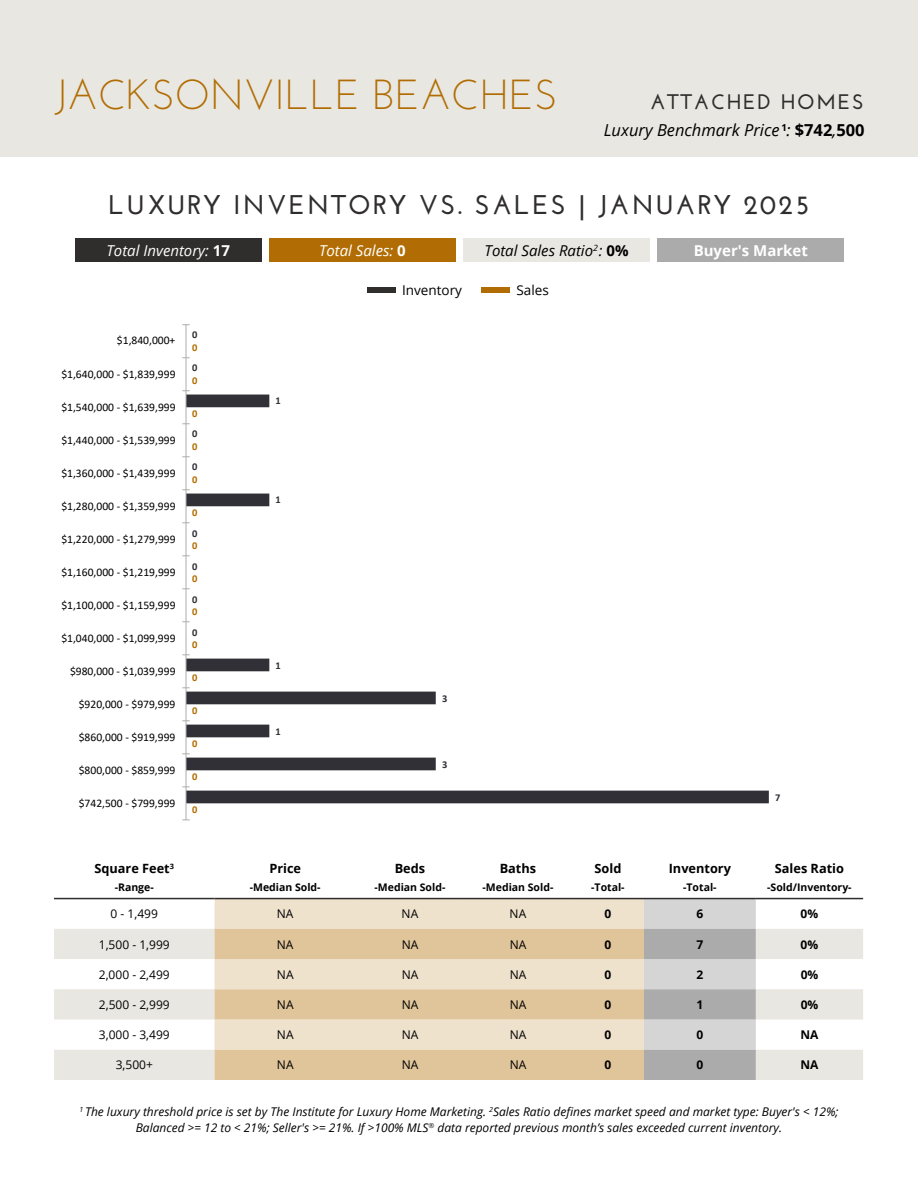
<style>
.page{position:relative;width:918px;height:1188px;background:#fff}
.page>*{position:absolute;margin:0;border:0;box-sizing:border-box;transform-origin:0 0}
.t1{font:42px "Josefin Sans";color:#b16d03}
.t2{font:700 27px "Josefin Sans";letter-spacing:.08em;color:#302d2d}
.t3{font:700 21px "Josefin Sans";letter-spacing:.08em;color:#302d2d}
.t4{font:italic 16.5px "Open Sans";color:#000}
.t5{font:italic 15px "Open Sans";color:#fff}
.t6{font:italic 15px "Open Sans";color:#000}
.t7{font:700 15px "Open Sans";color:#fff}
.t8{font:13.5px "Open Sans";color:#000}
.t9{font:700 12.75px "Open Sans";color:#000}
.t10{font:italic 12px/16.5px "Open Sans";color:#000;text-align:center}
.t11{font:12px "Open Sans";color:#000}
.t12{font:700 12px "Open Sans";color:#000}
.t13{font:11.55px "Calibri";color:#000}
.t14{font:700 10.5px "Open Sans";color:#000}
.t15{font:700 10.5px "Calibri";color:#303036}
.t16{font:700 10.5px "Calibri";color:#b26d01}
.s1{font-weight:700;font-style:normal}
</style>
<div class="page">
<div style="left:0;top:0;width:918px;height:158px;background:#e9e7e1"></div>
<div style="left:215px;top:899px;width:429px;height:30px;background:#efe2cd"></div>
<svg style="left:54px;top:929px;width:809px;height:151px;fill:#e9e7e1"></svg>
<svg style="left:215px;top:929px;width:429px;height:151px;background:#e6d0ae"></svg>
<svg style="left:644px;top:899px;width:112px;height:181px;background:#c0bfbf"></svg>
<hr style="left:54px;top:898px;width:161px;height:1px;background:#302d2d">
<hr style="left:215px;top:898px;width:141px;height:1px;background:#302d2d">
<hr style="left:356px;top:898px;width:108px;height:1px;background:#302d2d">
<hr style="left:464px;top:898px;width:108px;height:1px;background:#302d2d">
<hr style="left:572px;top:898px;width:72px;height:1px;background:#302d2d">
<hr style="left:644px;top:898px;width:112px;height:1px;background:#302d2d">
<hr style="left:756px;top:898px;width:107px;height:1px;background:#302d2d">
<svg style="left:187px;top:395px;width:582px;height:408px"></svg>
<hr style="left:186px;top:325px;width:1px;height:495px;background:#afabab">
<div style="left:657px;top:238px;width:187px;height:24px;background:#acabab"></div>
<div style="left:75px;top:238px;width:187px;height:24px;background:#302d2d"></div>
<div style="left:269px;top:238px;width:187px;height:24px;background:#b16d03"></div>
<div style="left:463px;top:238px;width:187px;height:24px;background:#e9e7e1"></div>
<div style="left:367px;top:287px;width:29px;height:6px;background:#302d2d"></div>
<div style="left:482px;top:287px;width:28px;height:6px;background:#b16d03"></div>
<h1 class="t1" style="left:54px;top:68px;width:505px">JACKSONVILLE BEACHES</h1>
<h3 class="t3" style="left:650px;top:89px;width:215px">ATTACHED HOMES</h3>
<h3 class="t4" style="left:604px;top:119px;width:262px">Luxury Benchmark Price <sup>1</sup>: <span class="s1">$742</span>,<span class="s1">500</span></h3>
<h2 class="t2" style="left:109px;top:188px;width:702px">LUXURY INVENTORY VS. SALES | JANUARY 2025</h2>
<p class="t5" style="left:106px;top:240px;width:125px">Total Inventory: <span class="s1">17</span></p>
<p class="t5" style="left:319px;top:240px;width:88px">Total Sales: <span class="s1">0</span></p>
<p class="t6" style="left:485px;top:240px;width:146px">Total Sales Ratio<sup>2</sup> : <span class="s1">0%</span></p>
<p class="t7" style="left:694px;top:240px;width:116px">Buyer's Market</p>
<p class="t13" style="left:117px;top:333px;width:60px">$1,840,000+</p>
<p class="t13" style="left:61px;top:366px;width:116px">$1,640,000 - $1,839,999</p>
<p class="t13" style="left:61px;top:399px;width:116px">$1,540,000 - $1,639,999</p>
<p class="t13" style="left:61px;top:432px;width:116px">$1,440,000 - $1,539,999</p>
<p class="t13" style="left:61px;top:465px;width:116px">$1,360,000 - $1,439,999</p>
<p class="t13" style="left:61px;top:498px;width:116px">$1,280,000 - $1,359,999</p>
<p class="t13" style="left:61px;top:531px;width:116px">$1,220,000 - $1,279,999</p>
<p class="t13" style="left:61px;top:564px;width:116px">$1,160,000 - $1,219,999</p>
<p class="t13" style="left:61px;top:597px;width:116px">$1,100,000 - $1,159,999</p>
<p class="t13" style="left:61px;top:630px;width:116px">$1,040,000 - $1,099,999</p>
<p class="t13" style="left:70px;top:663px;width:107px">$980,000 - $1,039,999</p>
<p class="t13" style="left:79px;top:696px;width:98px">$920,000 - $979,999</p>
<p class="t13" style="left:79px;top:729px;width:98px">$860,000 - $919,999</p>
<p class="t13" style="left:79px;top:762px;width:98px">$800,000 - $859,999</p>
<p class="t13" style="left:79px;top:795px;width:98px">$742,500 - $799,999</p>
<p class="t15" style="left:192px;top:327px;width:7px">0</p>
<p class="t15" style="left:192px;top:360px;width:7px">0</p>
<p class="t16" style="left:192px;top:340px;width:7px">0</p>
<p class="t16" style="left:192px;top:373px;width:7px">0</p>
<p class="t16" style="left:192px;top:406px;width:7px">0</p>
<p class="t16" style="left:192px;top:439px;width:7px">0</p>
<p class="t16" style="left:192px;top:472px;width:7px">0</p>
<p class="t16" style="left:192px;top:505px;width:7px">0</p>
<p class="t16" style="left:192px;top:538px;width:7px">0</p>
<p class="t16" style="left:192px;top:571px;width:7px">0</p>
<p class="t16" style="left:192px;top:604px;width:7px">0</p>
<p class="t16" style="left:192px;top:637px;width:7px">0</p>
<p class="t16" style="left:192px;top:670px;width:7px">0</p>
<p class="t16" style="left:192px;top:703px;width:7px">0</p>
<p class="t16" style="left:192px;top:736px;width:7px">0</p>
<p class="t16" style="left:192px;top:769px;width:7px">0</p>
<p class="t16" style="left:192px;top:803px;width:7px">0</p>
<p class="t15" style="left:192px;top:427px;width:7px">0</p>
<p class="t15" style="left:192px;top:460px;width:7px">0</p>
<p class="t15" style="left:192px;top:526px;width:7px">0</p>
<p class="t15" style="left:192px;top:559px;width:7px">0</p>
<p class="t15" style="left:192px;top:592px;width:7px">0</p>
<p class="t15" style="left:192px;top:625px;width:7px">0</p>
<p class="t9" style="left:94px;top:860px;width:81px">Square Feet<sup>3</sup></p>
<p class="t14" style="left:115px;top:880px;width:41px">-Range-</p>
<p class="t15" style="left:276px;top:394px;width:7px">1</p>
<p class="t15" style="left:276px;top:493px;width:7px">1</p>
<p class="t15" style="left:276px;top:658px;width:7px">1</p>
<p class="t15" style="left:276px;top:724px;width:7px">1</p>
<p class="t9" style="left:269px;top:860px;width:33px">Price</p>
<p class="t14" style="left:250px;top:880px;width:72px">-Median Sold-</p>
<p class="t8" style="left:402px;top:281px;width:61px">Inventory</p>
<p class="t8" style="left:516px;top:281px;width:34px">Sales</p>
<p class="t15" style="left:442px;top:691px;width:7px">3</p>
<p class="t15" style="left:442px;top:757px;width:7px">3</p>
<p class="t9" style="left:395px;top:860px;width:32px">Beds</p>
<p class="t14" style="left:375px;top:880px;width:72px">-Median Sold-</p>
<p class="t9" style="left:500px;top:860px;width:38px">Baths</p>
<p class="t14" style="left:483px;top:880px;width:72px">-Median Sold-</p>
<p class="t9" style="left:595px;top:860px;width:28px">Sold</p>
<p class="t14" style="left:591px;top:880px;width:35px">-Total-</p>
<p class="t9" style="left:669px;top:860px;width:64px">Inventory</p>
<p class="t14" style="left:683px;top:880px;width:35px">-Total-</p>
<p class="t15" style="left:775px;top:790px;width:7px">7</p>
<p class="t9" style="left:775px;top:860px;width:71px">Sales Ratio</p>
<p class="t14" style="left:767px;top:880px;width:86px">-Sold/Inventory-</p>
<p class="t11" style="left:111px;top:906px;width:49px">0 - 1,499</p>
<p class="t11" style="left:277px;top:906px;width:18px">NA</p>
<p class="t11" style="left:402px;top:906px;width:18px">NA</p>
<p class="t11" style="left:510px;top:906px;width:18px">NA</p>
<p class="t12" style="left:605px;top:905px;width:8px">0</p>
<p class="t12" style="left:696px;top:905px;width:8px">6</p>
<p class="t12" style="left:801px;top:905px;width:19px">0%</p>
<p class="t11" style="left:99px;top:936px;width:72px">1,500 - 1,999</p>
<p class="t11" style="left:277px;top:936px;width:18px">NA</p>
<p class="t11" style="left:402px;top:936px;width:18px">NA</p>
<p class="t11" style="left:510px;top:936px;width:18px">NA</p>
<p class="t12" style="left:605px;top:936px;width:8px">0</p>
<p class="t12" style="left:696px;top:936px;width:8px">7</p>
<p class="t12" style="left:801px;top:936px;width:19px">0%</p>
<p class="t11" style="left:99px;top:966px;width:72px">2,000 - 2,499</p>
<p class="t11" style="left:277px;top:966px;width:18px">NA</p>
<p class="t11" style="left:402px;top:966px;width:18px">NA</p>
<p class="t11" style="left:510px;top:966px;width:18px">NA</p>
<p class="t12" style="left:605px;top:966px;width:8px">0</p>
<p class="t12" style="left:697px;top:966px;width:8px">2</p>
<p class="t12" style="left:801px;top:966px;width:19px">0%</p>
<p class="t11" style="left:99px;top:996px;width:72px">2,500 - 2,999</p>
<p class="t11" style="left:277px;top:996px;width:18px">NA</p>
<p class="t11" style="left:402px;top:996px;width:18px">NA</p>
<p class="t11" style="left:510px;top:996px;width:18px">NA</p>
<p class="t12" style="left:605px;top:996px;width:8px">0</p>
<p class="t12" style="left:697px;top:996px;width:8px">1</p>
<p class="t12" style="left:801px;top:996px;width:19px">0%</p>
<p class="t11" style="left:99px;top:1027px;width:72px">3,000 - 3,499</p>
<p class="t11" style="left:277px;top:1027px;width:18px">NA</p>
<p class="t11" style="left:402px;top:1027px;width:18px">NA</p>
<p class="t11" style="left:510px;top:1027px;width:18px">NA</p>
<p class="t12" style="left:605px;top:1026px;width:8px">0</p>
<p class="t12" style="left:697px;top:1026px;width:8px">0</p>
<p class="t12" style="left:801px;top:1026px;width:20px">NA</p>
<p class="t11" style="left:116px;top:1057px;width:39px">3,500+</p>
<p class="t11" style="left:277px;top:1057px;width:18px">NA</p>
<p class="t11" style="left:402px;top:1057px;width:18px">NA</p>
<p class="t11" style="left:510px;top:1057px;width:18px">NA</p>
<p class="t12" style="left:605px;top:1057px;width:8px">0</p>
<p class="t12" style="left:697px;top:1057px;width:8px">0</p>
<p class="t12" style="left:801px;top:1057px;width:20px">NA</p>
<p class="t10" style="left:79px;top:1103px;width:761px"><sup>1</sup> The luxury threshold price is set by The Institute for Luxury Home Marketing. <sup>2</sup>Sales Ratio defines market speed and market type: Buyer's &lt; 12%;<br>Balanced &gt;= 12 to &lt; 21%; Seller's &gt;= 21%. If &gt;100% MLS<sup>®</sup> data reported previous month’s sales exceeded current inventory.</p>
</div>
